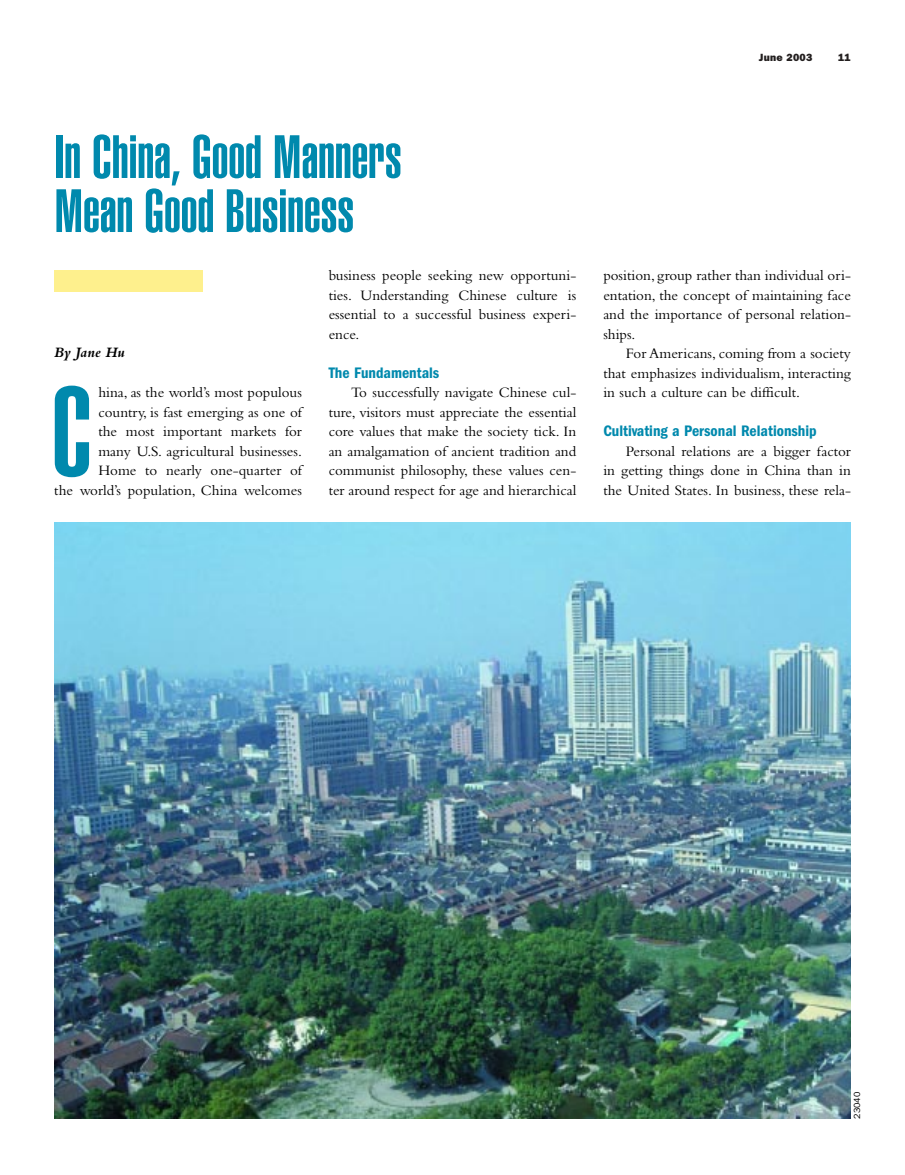
<style>
.page{position:relative;width:905px;height:1175px;background:#fff}
.page>*{position:absolute;margin:0;border:0;box-sizing:border-box;transform-origin:0 0}
.t1{font:900 extra-condensed 123.75px "Helvetica";color:#0089ad}
.t2{font:900 extra-condensed 60px/54px "Helvetica";color:#0089ad}
.t3{font:600 condensed 15.75px "Franklin Gothic";color:#0089ad}
.t4{font:15px/19.5px "Bembo";color:#000;text-align:justify}
.t5{font:italic 700 15px "Bembo";color:#000}
.t6{font:800 10.5px "Franklin Gothic";letter-spacing:.02em;color:#231f1f}
.t7{font:9px "Franklin Gothic";color:#000}
</style>
<div class="page">
<div style="left:54px;top:270px;width:149px;height:21px;background:#fef08d"></div>
<img style="left:54px;top:522px;width:796px;height:596px">
<p class="t6" style="left:758px;top:54px;width:55px">June 2003</p>
<p class="t6" style="left:838px;top:54px;width:14px">11</p>
<h1 class="t2" style="left:54px;top:133px;width:349px">In China, Good Manners<br>Mean Good Business</h1>
<h2 class="t5" style="left:54px;top:347px;width:72px">By Jane Hu</h2>
<p class="t1" style="left:51px;top:387px;width:43px">C</p>
<p class="t4" style="left:54px;top:384px;width:249px;text-align:right">hina, as the world’s most populous country, is fast emerging as one of<br>the most important markets for<br>many U.S. agricultural businesses.<br>Home to nearly one-quarter of<br>the world’s population, China welcomes</p>
<p class="t4" style="left:328px;top:267px;width:249px">business people seeking new opportuni&shy;ties. Understanding Chinese culture is essential to a successful business experi&shy;ence.</p>
<p class="t3" style="left:328px;top:367px;width:112px">The Fundamentals</p>
<p class="t4" style="left:329px;top:384px;width:249px;text-indent:22px">To successfully navigate Chinese cul&shy;ture, visitors must appreciate the essential core values that make the society tick. In an amalgamation of ancient tradition and communist philosophy, these values cen&shy;ter around respect for age and hierarchical</p>
<p class="t4" style="left:603px;top:267px;width:249px">position, group rather than individual ori&shy;entation, the concept of maintaining face and the importance of personal relation&shy;ships.</p>
<p class="t4" style="left:603px;top:345px;width:249px;text-indent:22px">For Americans, coming from a society that emphasizes individualism, interacting in such a culture can be difficult.</p>
<p class="t3" style="left:603px;top:426px;width:215px">Cultivating a Personal Relationship</p>
<p class="t4" style="left:603px;top:443px;width:249px;text-indent:22px">Personal relations are a bigger factor in getting things done in China than in the United States. In business, these rela-</p>
<p class="t7" style="left:853px;top:1118px;width:28px;rotate:-90deg">23040</p>
</div>
